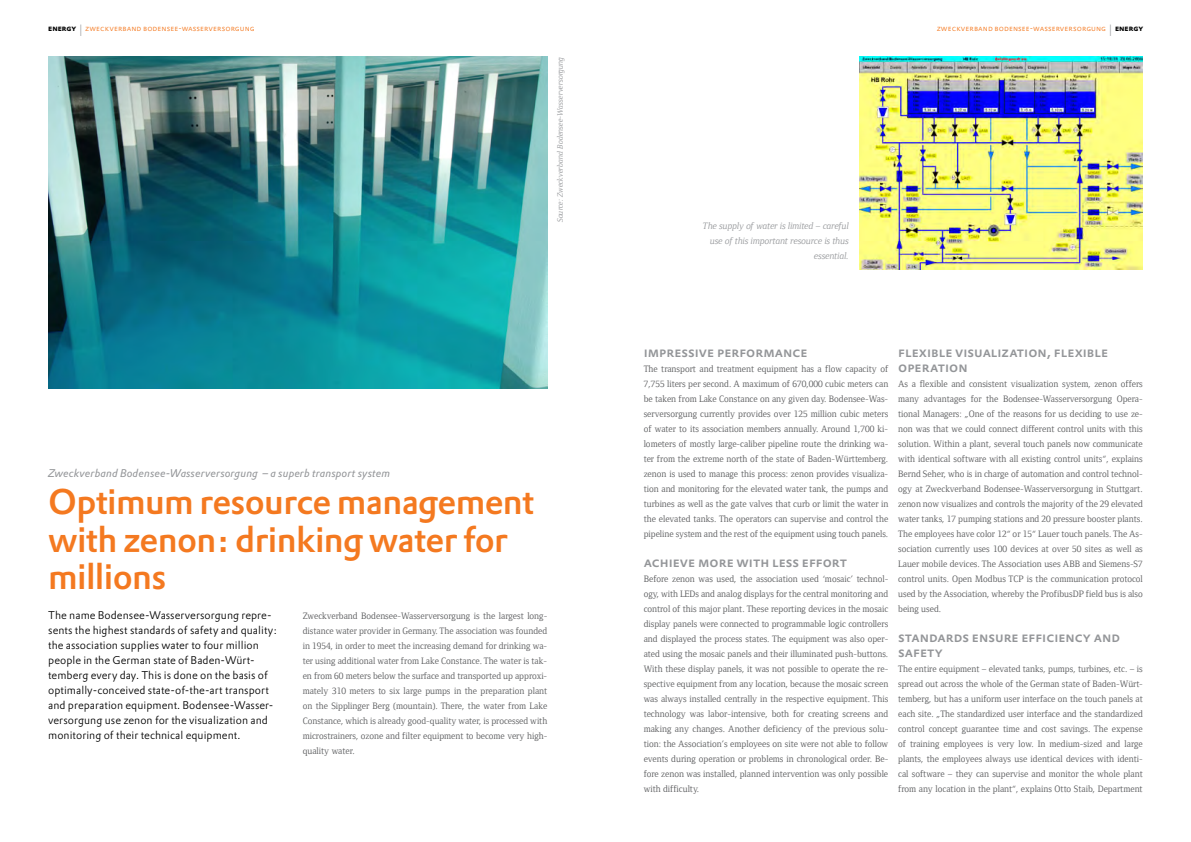
<style>
.page{position:relative;width:1191px;height:842px;background:#fff}
.page>*{position:absolute;margin:0;border:0;box-sizing:border-box;transform-origin:0 0}
.t1{font:500 35px/37.5px "DTL Prokyon TOT";letter-spacing:-.02em;color:#f47920}
.t2{font:500 14px/15px "DTL Prokyon TOT Caps";color:#939598}
.t3{font:300 11px/15px "DTL Prokyon TOT";letter-spacing:.005em;color:#000}
.t4{font:italic 11px "DTL Prokyon TOT";letter-spacing:.005em;color:#939598}
.t5{font:9.5px/15px "Foundry Form Serif";color:#58595b;text-align:justify}
.t6{font:9.5px/15px "Foundry Form Serif Italic OSF";color:#939598;text-align:right}
.t7{font:300 8px "DTL Prokyon TOT Caps";letter-spacing:.005em;color:#f47920}
.t8{font:8px "Foundry Form Serif Italic OSF";color:#939598}
.s1{font-weight:700;color:#000}
.s2{font-size:16px;color:#939598}
</style>
<div class="page">
<img style="left:48px;top:57px;width:499px;height:331px">
<img style="left:859px;top:57px;width:283px;height:212px">
<p class="t7" style="left:48px;top:23px;width:208px"><span class="s1">energy</span> <span class="s2">I</span> zweckverband bodensee-wasserversorgung</p>
<p class="t8" style="left:555px;top:222px;width:167px;rotate:-90deg">Source: Zweckverband Bodensee-Wasserversorgung</p>
<p class="t4" style="left:48px;top:466px;width:343px">Zweckverband Bodensee-Wasserversorgung – a superb transport system</p>
<h1 class="t1" style="left:48px;top:483px;width:488px">Optimum resource management with zenon: drinking water for millions</h1>
<p class="t3" style="left:48px;top:608px;width:231px">The name Bodensee-Wasserversorgung repre&shy;sents the highest standards of safety and quality: the association supplies water to four million people in the German state of Baden-Würt&shy;temberg every day. This is done on the basis of optimally-conceived state-of-the-art transport and preparation equipment. Bodensee-Wasser&shy;versorgung use zenon for the visualization and monitoring of their technical equipment.</p>
<p class="t5" style="left:303px;top:609px;width:246px">Zweckverband Bodensee-Wasserversorgung is the largest long&shy;distance water provider in Germany. The association was founded in 1954, in order to meet the increasing demand for drinking wa&shy;ter using additional water from Lake Constance. The water is tak&shy;en from 60 meters below the surface and transported up approxi&shy;mately 310 meters to six large pumps in the preparation plant on the Sipplinger Berg (mountain). There, the water from Lake Constance, which is already good-quality water, is processed with microstrainers, ozone and filter equipment to become very high&shy;quality water.</p>
<p class="t7" style="left:936px;top:23px;width:208px">zweckverband bodensee-wasserversorgung <span class="s2">I</span> <span class="s1">energy</span></p>
<p class="t6" style="left:703px;top:219px;width:147px">The supply of water is limited – careful use of this important resource is thus essential.</p>
<h2 class="t2" style="left:643px;top:344px;width:165px">impressive performance</h2>
<p class="t5" style="left:643px;top:361px;width:246px">The transport and treatment equipment has a flow capacity of 7,755 liters per second. A maximum of 670,000 cubic meters can be taken from Lake Constance on any given day. Bodensee-Was&shy;serversorgung currently provides over 125 million cubic meters of water to its association members annually. Around 1,700 ki&shy;lometers of mostly large-caliber pipeline route the drinking wa&shy;ter from the extreme north of the state of Baden-Württemberg. zenon is used to manage this process: zenon provides visualiza&shy;tion and monitoring for the elevated water tank, the pumps and turbines as well as the gate valves that curb or limit the water in the elevated tanks. The operators can supervise and control the pipeline system and the rest of the equipment using touch panels.</p>
<h2 class="t2" style="left:643px;top:554px;width:205px">achieve more with less effort</h2>
<p class="t5" style="left:643px;top:571px;width:246px">Before zenon was used, the association used ‘mosaic’ technol&shy;ogy, with LEDs and analog displays for the central monitoring and control of this major plant. These reporting devices in the mosaic display panels were connected to programmable logic controllers and displayed the process states. The equipment was also oper&shy;ated using the mosaic panels and their illuminated push-buttons.<br>With these display panels, it was not possible to operate the re&shy;spective equipment from any location, because the mosaic screen was always installed centrally in the respective equipment. This technology was labor-intensive, both for creating screens and making any changes. Another deficiency of the previous solu&shy;tion: the Association’s employees on site were not able to follow events during operation or problems in chronological order. Be&shy;fore zenon was installed, planned intervention was only possible with difficulty.</p>
<h2 class="t2" style="left:898px;top:344px;width:211px">flexible visualization, flexible operation</h2>
<p class="t5" style="left:898px;top:376px;width:246px">As a flexible and consistent visualization system, zenon offers many advantages for the Bodensee-Wasserversorgung Opera&shy;tional Managers: „One of the reasons for us deciding to use ze&shy;non was that we could connect different control units with this solution. Within a plant, several touch panels now communicate with identical software with all existing control units“, explains Bernd Seher, who is in charge of automation and control technol&shy;ogy at Zweckverband Bodensee-Wasserversorgung in Stuttgart. zenon now visualizes and controls the majority of the 29 elevated water tanks, 17 pumping stations and 20 pressure booster plants.<br>The employees have color 12“ or 15“ Lauer touch panels. The As&shy;sociation currently uses 100 devices at over 50 sites as well as Lauer mobile devices. The Association uses ABB and Siemens-S7 control units. Open Modbus TCP is the communication protocol used by the Association, whereby the ProfibusDP field bus is also being used.</p>
<h2 class="t2" style="left:898px;top:629px;width:223px">standards ensure efficiency and safety</h2>
<p class="t5" style="left:898px;top:661px;width:246px">The entire equipment – elevated tanks, pumps, turbines, etc. – is spread out across the whole of the German state of Baden-Würt&shy;temberg, but has a uniform user interface on the touch panels at each site. „The standardized user interface and the standardized control concept guarantee time and cost savings. The expense of training employees is very low. In medium-sized and large plants, the employees always use identical devices with identi&shy;cal software – they can supervise and monitor the whole plant from any location in the plant“, explains Otto Staib, Department</p>
</div>
